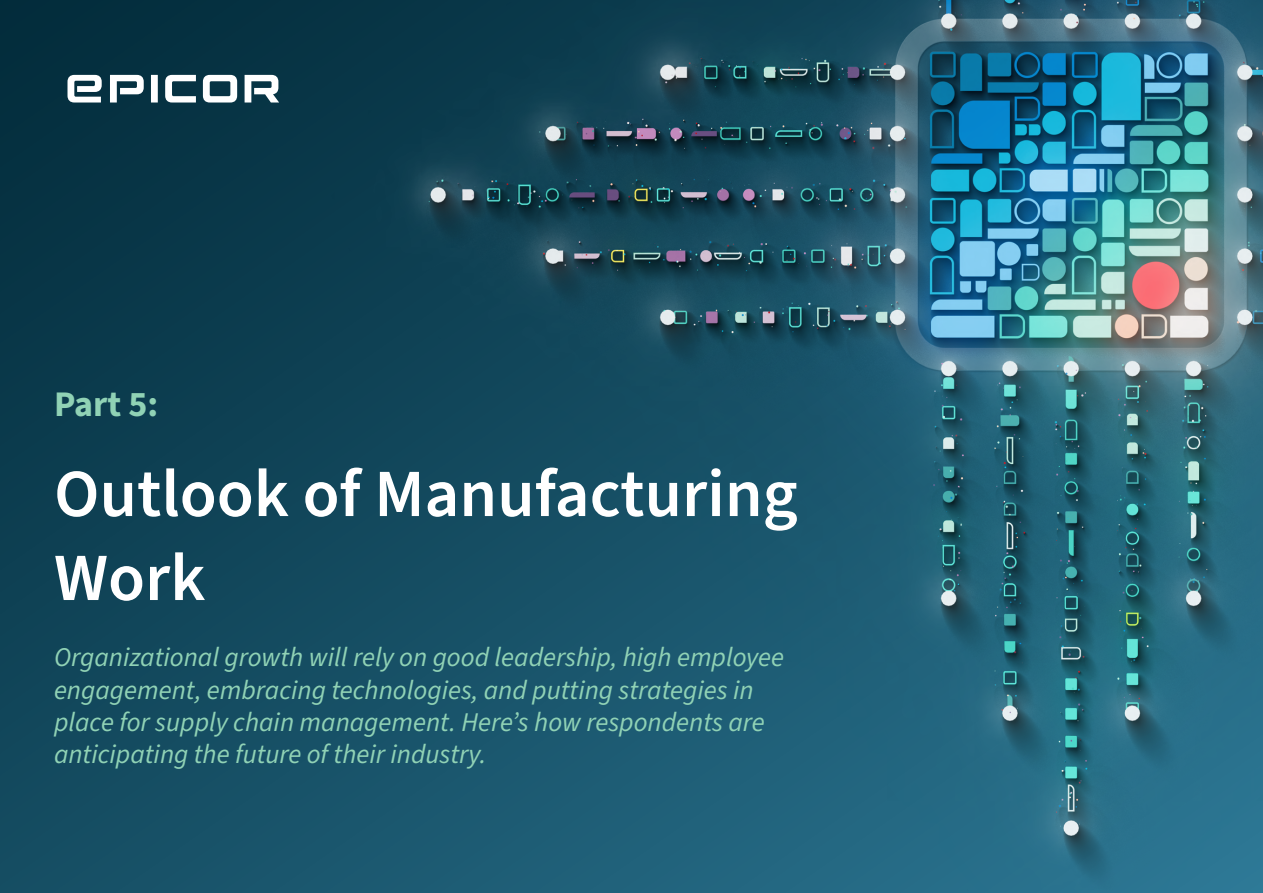
<style>
.page{position:relative;width:1263px;height:893px;background:#fff}
.page>*{position:absolute;margin:0;border:0;box-sizing:border-box;transform-origin:0 0}
.t1{font:600 67.5px/84px "Source Sans 3";color:#fff}
.t2{font:700 36px "Source Sans 3";color:#90d2b5}
.t3{font:italic 27px/32.4px "Source Sans 3";color:#90d2b5}
</style>
<div class="page">
<svg style="left:0;top:0;width:283px;height:893px;background:#0d3f52"></svg>
<svg style="left:68px;top:75px;width:211px;height:28px"></svg>
<img style="left:283px;top:0;width:980px;height:893px">
<h2 class="t2" style="left:54px;top:380px;width:106px">Part 5:</h2>
<h1 class="t1" style="left:54px;top:454px;width:745px">Outlook of Manufacturing<br>Work</h1>
<p class="t3" style="left:54px;top:642px;width:732px">Organizational growth will rely on good leadership, high employee engagement, embracing technologies, and putting strategies in place for supply chain management. Here’s how respondents are anticipating the future of their industry.</p>
</div>
